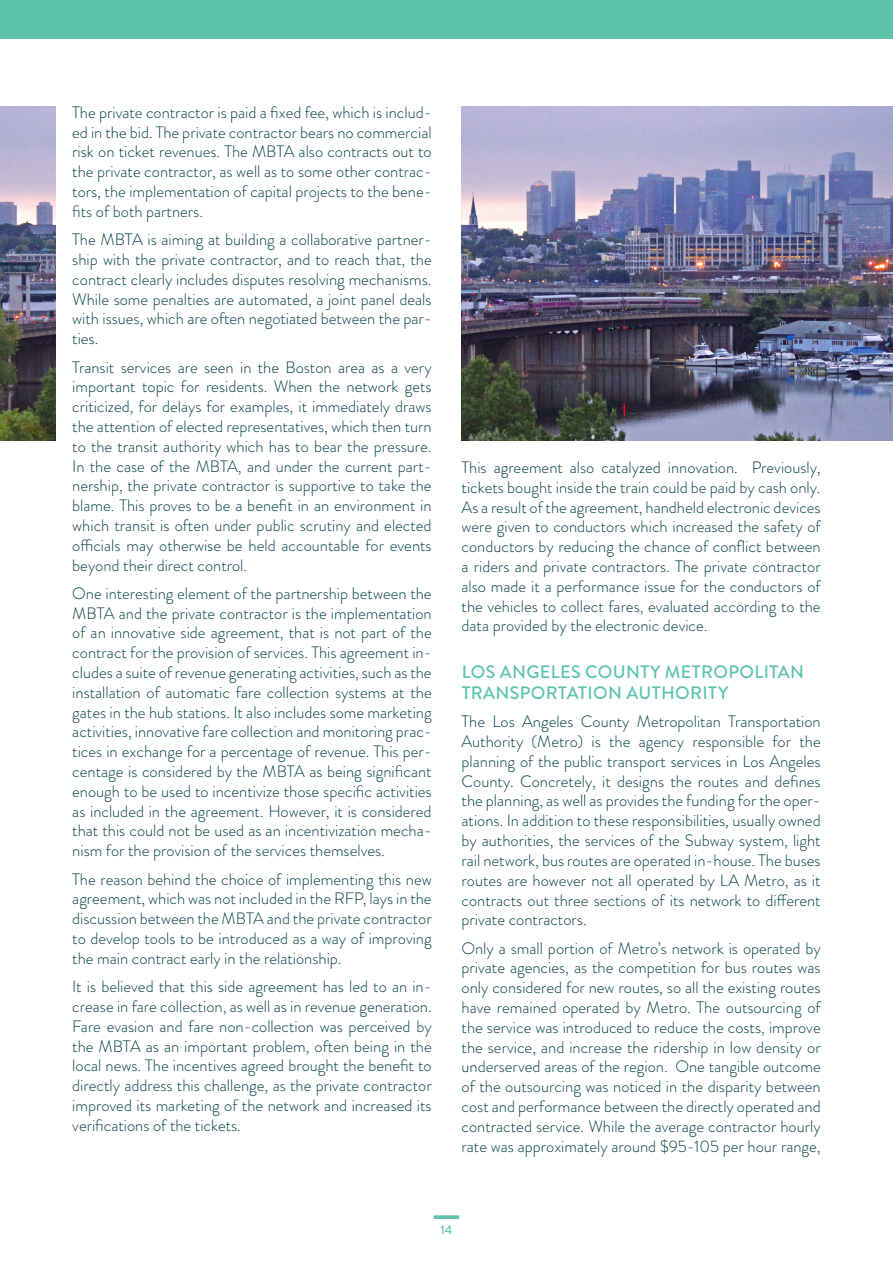
<style>
.page{position:relative;width:893px;height:1263px;background:#fff}
.page>*{position:absolute;margin:0;border:0;box-sizing:border-box;transform-origin:0 0}
._4_SUBTITLE_1{font:500 18px/21px "Brandon Grotesque";letter-spacing:.02em;color:#5dc3ad}
._3_BODY_TEXT{font:300 16.5px/19.8px "Brandon Grotesque";color:#003f46;text-align:justify}
.t1{font:500 12.6px "Brandon Grotesque";color:#5dc3ad}
</style>
<div class="page">
<div style="left:0;top:0;width:893px;height:39px;background:#5dc3ad"></div>
<svg style="left:434px;top:1215px;width:25px;height:4px"></svg>
<img style="left:462px;top:106px;width:431px;height:334px">
<img style="left:0;top:106px;width:55px;height:334px">
<p class="_3_BODY_TEXT" style="left:72px;top:102px;width:361px">The private contractor is paid a fixed fee, which is includ&shy;ed in the bid. The private contractor bears no commercial risk on ticket revenues. The MBTA also contracts out to the private contractor, as well as to some other contrac&shy;tors, the implementation of capital projects to the bene&shy;fits of both partners.</p>
<p class="_3_BODY_TEXT" style="left:72px;top:230px;width:361px">The MBTA is aiming at building a collaborative partner&shy;ship with the private contractor, and to reach that, the contract clearly includes disputes resolving mechanisms.<br>While some penalties are automated, a joint panel deals with issues, which are often negotiated between the par&shy;ties.</p>
<p class="_3_BODY_TEXT" style="left:72px;top:357px;width:361px">Transit services are seen in the Boston area as a very important topic for residents. When the network gets criticized, for delays for examples, it immediately draws the attention of elected representatives, which then turn to the transit authority which has to bear the pressure.<br>In the case of the MBTA, and under the current part&shy;nership, the private contractor is supportive to take the blame. This proves to be a benefit in an environment in which transit is often under public scrutiny and elected officials may otherwise be held accountable for events beyond their direct control.</p>
<p class="_3_BODY_TEXT" style="left:72px;top:583px;width:361px">One interesting element of the partnership between the MBTA and the private contractor is the implementation of an innovative side agreement, that is not part of the contract for the provision of services. This agreement in&shy;cludes a suite of revenue generating activities, such as the installation of automatic fare collection systems at the gates in the hub stations. It also includes some marketing activities, innovative fare collection and monitoring prac&shy;tices in exchange for a percentage of revenue. This per&shy;centage is considered by the MBTA as being significant enough to be used to incentivize those specific activities as included in the agreement. However, it is considered that this could not be used as an incentivization mecha&shy;nism for the provision of the services themselves.</p>
<p class="_3_BODY_TEXT" style="left:72px;top:869px;width:361px">The reason behind the choice of implementing this new agreement, which was not included in the RFP, lays in the discussion between the MBTA and the private contractor to develop tools to be introduced as a way of improving the main contract early in the relationship.</p>
<p class="_3_BODY_TEXT" style="left:72px;top:976px;width:361px">It is believed that this side agreement has led to an in&shy;crease in fare collection, as well as in revenue generation.<br>Fare evasion and fare non-collection was perceived by the MBTA as an important problem, often being in the local news. The incentives agreed brought the benefit to directly address this challenge, as the private contractor improved its marketing of the network and increased its verifications of the tickets.</p>
<p class="_3_BODY_TEXT" style="left:462px;top:457px;width:361px">This agreement also catalyzed innovation. Previously, tickets bought inside the train could be paid by cash only.<br>As a result of the agreement, handheld electronic devices were given to conductors which increased the safety of conductors by reducing the chance of conflict between a riders and private contractors. The private contractor also made it a performance issue for the conductors of the vehicles to collect fares, evaluated according to the data provided by the electronic device.</p>
<p class="_4_SUBTITLE_1" style="left:462px;top:661px;width:344px">LOS ANGELES COUNTY METROPOLITAN<br>TRANSPORTATION AUTHORITY</p>
<p class="_3_BODY_TEXT" style="left:462px;top:712px;width:361px">The Los Angeles County Metropolitan Transportation Authority (Metro) is the agency responsible for the planning of the public transport services in Los Angeles County. Concretely, it designs the routes and defines the planning, as well as provides the funding for the oper&shy;ations. In addition to these responsibilities, usually owned by authorities, the services of the Subway system, light rail network, bus routes are operated in-house. The buses routes are however not all operated by LA Metro, as it contracts out three sections of its network to different private contractors.</p>
<p class="_3_BODY_TEXT" style="left:462px;top:938px;width:361px">Only a small portion of Metro’s network is operated by private agencies, as the competition for bus routes was only considered for new routes, so all the existing routes have remained operated by Metro. The outsourcing of the service was introduced to reduce the costs, improve the service, and increase the ridership in low density or underserved areas of the region. One tangible outcome of the outsourcing was noticed in the disparity between cost and performance between the directly operated and contracted service. While the average contractor hourly rate was approximately around $95-105 per hour range,</p>
<p class="t1" style="left:441px;top:1221px;width:13px">14</p>
</div>
